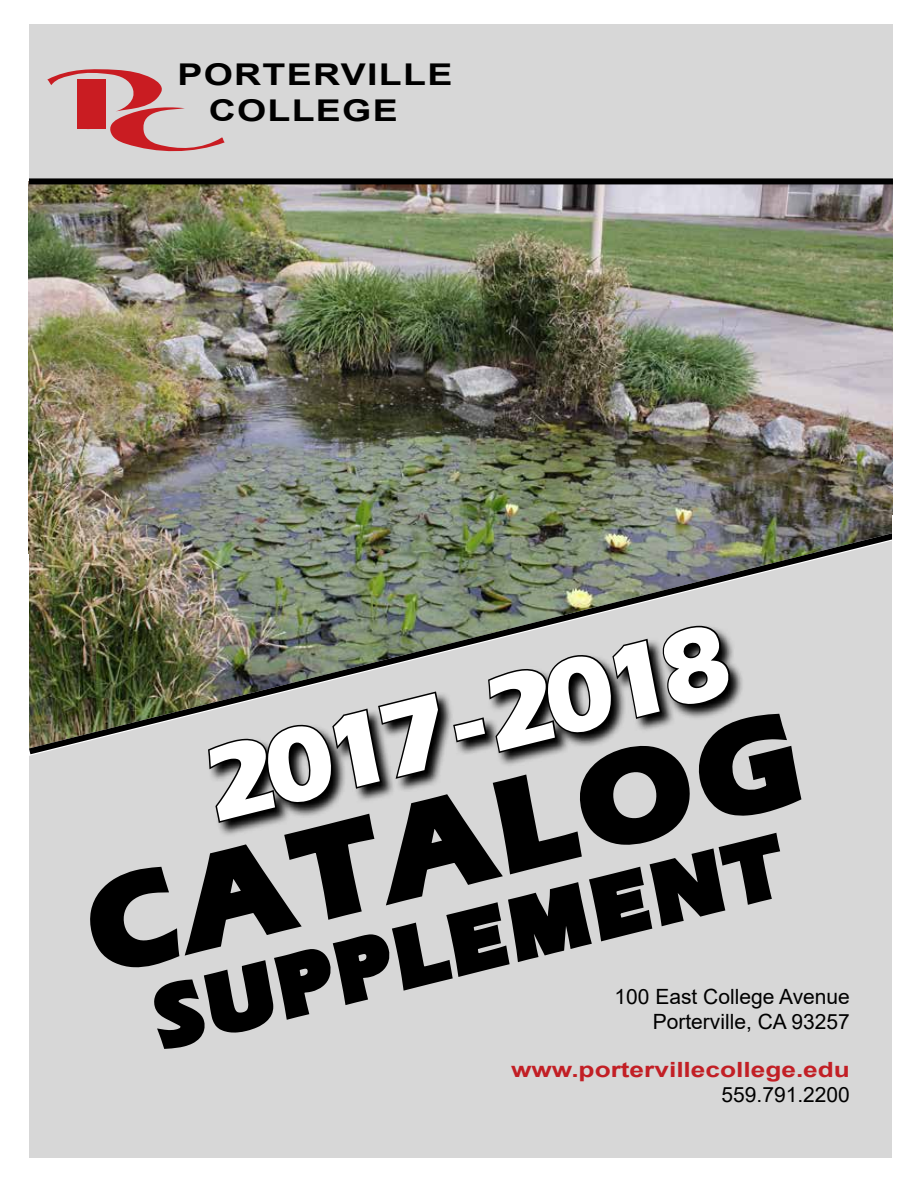
<style>
.page{position:relative;width:918px;height:1188px;background:#fff}
.page>*{position:absolute;margin:0;border:0;box-sizing:border-box;transform-origin:0 0}
.t1{font:700 130.5px "Eras ITC";color:#000}
.t2{font:700 108px "Eras ITC";color:#fff}
.t3{font:700 85.5px "Eras ITC";color:#000}
.t4{font:700 30px/36px "Arial";letter-spacing:.035em;color:#000;scale:1.25 1}
.t5{font:21px/25.2px "Arial";color:#000;text-align:right}
.t6{font:700 21px "Arial";color:#c21f25;scale:1.25 1}
</style>
<div class="page">
<img style="left:29px;top:184px;width:864px;height:338px">
<div style="left:29px;top:24px;width:864px;height:155px;background:#d7d7d7"></div>
<svg style="left:47px;top:69px;width:178px;height:83px"></svg>
<div style="left:77px;top:79px;width:28px;height:50px;background:#c91c22"></div>
<div style="left:29px;top:178px;width:864px;height:6px;background:#000"></div>
<div style="left:28px;top:522px;width:864px;height:636px;background:#d7d7d7"></div>
<img style="left:28px;top:529px;width:864px;height:230px">
<div style="left:0;top:555px;width:29px;height:633px;background:#fff"></div>
<svg style="left:86px;top:624px;width:719px;height:428px"></svg>
<h3 class="t4" style="left:209px;top:57px;width:196px;text-indent:-31px">PORTERVILLE<br>COLLEGE</h3>
<h2 class="t2" style="left:192px;top:727px;width:539px;rotate:-14deg">2017 -2018</h2>
<h1 class="t1" style="left:71px;top:859px;width:730px;rotate:-14deg">CATALOG</h1>
<h3 class="t3" style="left:144px;top:972px;width:644px;rotate:-14deg">SUPPLEMENT</h3>
<p class="t5" style="left:614px;top:984px;width:237px">100 East College Avenue<br>Porterville, CA 93257</p>
<p class="t6" style="left:511px;top:1055px;width:273px">www.portervillecollege.edu</p>
<p class="t5" style="left:721px;top:1082px;width:130px">559.791.2200</p>
</div>
